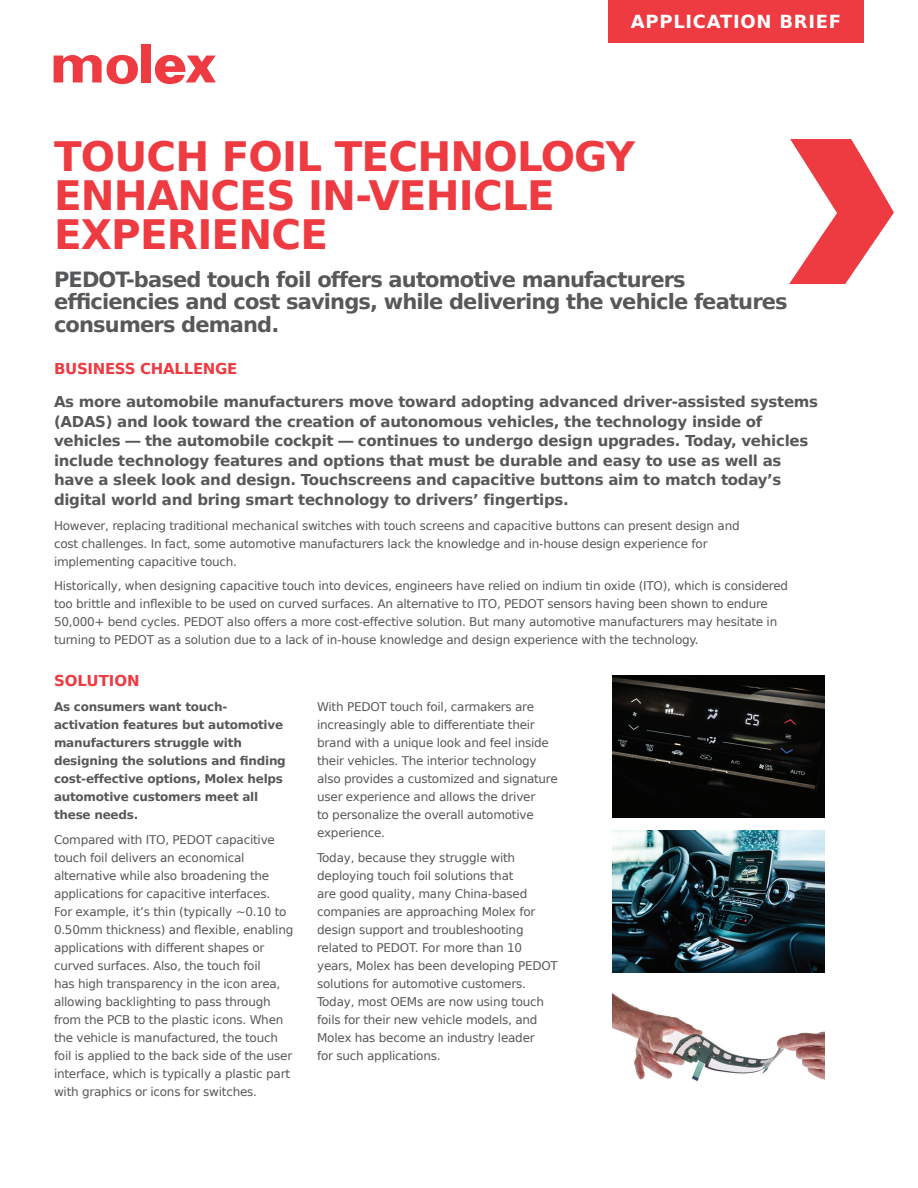
<style>
.page{position:relative;width:918px;height:1188px;background:#fff}
.page>*{position:absolute;margin:0;border:0;box-sizing:border-box;transform-origin:0 0}
.t1{font:700 40.5px/39px "Bitstream Vera Sans";letter-spacing:-.02em;color:#ee3a41}
.t2{font:700 21px/22.5px "Bitstream Vera Sans";letter-spacing:-.04em;color:#57585a}
.t3{font:700 18px "Bitstream Vera Sans";letter-spacing:.04em;color:#fff}
.t4{font:700 15px/19.5px "Bitstream Vera Sans";letter-spacing:-.02em;color:#57585a}
.t5{font:700 15px "Bitstream Vera Sans";letter-spacing:-.02em;color:#ee3a41}
.t6{font:700 15px "Bitstream Vera Sans";color:#ee3a41}
.t7{font:12px/18px "Bitstream Vera Sans";letter-spacing:-.02em;color:#57585a}
.t8{font:700 12px/18px "Bitstream Vera Sans";letter-spacing:-.02em;color:#57585a}
</style>
<div class="page">
<img style="left:53px;top:42px;width:811px;height:43px">
<img style="left:612px;top:992px;width:213px;height:89px">
<img style="left:612px;top:676px;width:213px;height:142px">
<img style="left:612px;top:830px;width:213px;height:142px">
<svg style="left:789px;top:139px;width:105px;height:145px"></svg>
<div style="left:608px;top:0;width:256px;height:42px;background:#ee3a41"></div>
<div style="left:141px;top:44px;width:10px;height:38px;background:#ee3a41"></div>
<svg style="left:54px;top:53px;width:84px;height:31px"></svg>
<svg style="left:155px;top:55px;width:61px;height:29px"></svg>
<h3 class="t3" style="left:631px;top:11px;width:212px">APPLICATION BRIEF</h3>
<h1 class="t1" style="left:54px;top:138px;width:583px">TOUCH FOIL TECHNOLOGY<br>ENHANCES IN-VEHICLE<br>EXPERIENCE</h1>
<h2 class="t2" style="left:54px;top:268px;width:735px">PEDOT-based touch foil offers automotive manufacturers efficiencies and cost savings, while delivering the vehicle features consumers demand.</h2>
<p class="t5" style="left:54px;top:360px;width:185px">BUSINESS CHALLENGE</p>
<p class="t4" style="left:54px;top:392px;width:766px">As more automobile manufacturers move toward adopting advanced driver-assisted systems (ADAS) and look toward the creation of autonomous vehicles, the technology inside of vehicles — the automobile cockpit — continues to undergo design upgrades. Today, vehicles include technology features and options that must be durable and easy to use as well as have a sleek look and design. Touchscreens and capacitive buttons aim to match today’s digital world and bring smart technology to drivers’ fingertips.</p>
<p class="t7" style="left:54px;top:516px;width:687px">However, replacing traditional mechanical switches with touch screens and capacitive buttons can present design and cost challenges. In fact, some automotive manufacturers lack the knowledge and in-house design experience for implementing capacitive touch.</p>
<p class="t7" style="left:54px;top:577px;width:736px">Historically, when designing capacitive touch into devices, engineers have relied on indium tin oxide (ITO), which is considered too brittle and inflexible to be used on curved surfaces. An alternative to ITO, PEDOT sensors having been shown to endure 50,000+ bend cycles. PEDOT also offers a more cost-effective solution. But many automotive manufacturers may hesitate in turning to PEDOT as a solution due to a lack of in-house knowledge and design experience with the technology.</p>
<p class="t6" style="left:54px;top:673px;width:87px">SOLUTION</p>
<p class="t8" style="left:54px;top:698px;width:233px">As consumers want touch&shy;activation features but automotive manufacturers struggle with designing the solutions and finding cost-effective options, Molex helps automotive customers meet all these needs.</p>
<p class="t7" style="left:54px;top:831px;width:241px">Compared with ITO, PEDOT capacitive touch foil delivers an economical alternative while also broadening the applications for capacitive interfaces.<br>For example, it’s thin (typically ~0.10 to 0.50mm thickness) and flexible, enabling applications with different shapes or curved surfaces. Also, the touch foil<br>has high transparency in the icon area, allowing backlighting to pass through from the PCB to the plastic icons. When the vehicle is manufactured, the touch foil is applied to the back side of the user interface, which is typically a plastic part with graphics or icons for switches.</p>
<p class="t7" style="left:317px;top:698px;width:242px">With PEDOT touch foil, carmakers are increasingly able to differentiate their brand with a unique look and feel inside their vehicles. The interior technology also provides a customized and signature user experience and allows the driver<br>to personalize the overall automotive experience.</p>
<p class="t7" style="left:317px;top:849px;width:242px">Today, because they struggle with deploying touch foil solutions that<br>are good quality, many China-based companies are approaching Molex for design support and troubleshooting related to PEDOT. For more than 10 years, Molex has been developing PEDOT solutions for automotive customers.<br>Today, most OEMs are now using touch foils for their new vehicle models, and Molex has become an industry leader<br>for such applications.</p>
</div>
